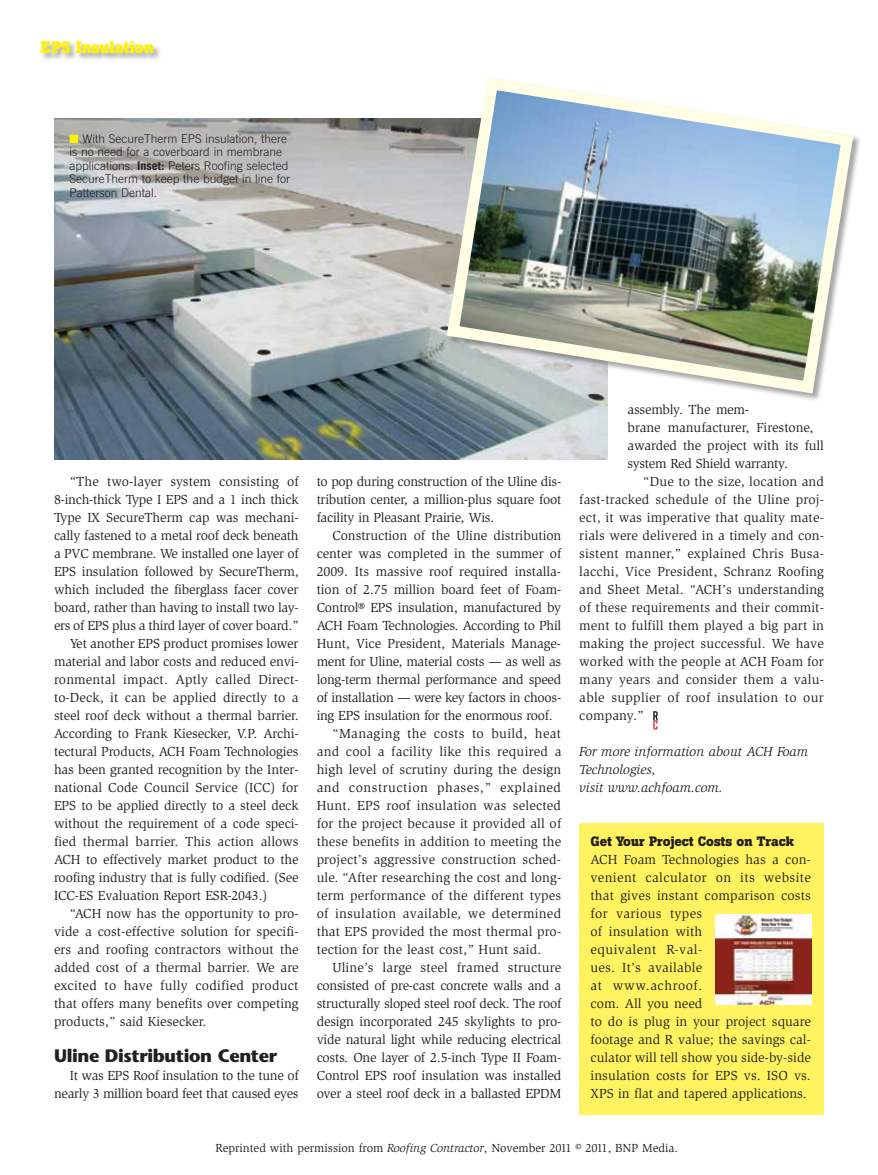
<style>
.page{position:relative;width:878px;height:1175px;background:#fff}
.page>*{position:absolute;margin:0;border:0;box-sizing:border-box;transform-origin:0 0}
.t1{font:700 18px "Stone Sans";letter-spacing:-.02em;color:#231f20}
.t2{font:700 16.5px "Boton";color:#fff200}
.t3{font:13.5px/18px "Slimbach";letter-spacing:-.005em;color:#231f20;text-align:justify}
.t4{font:13.5px "Slimbach";letter-spacing:.02em;color:#231f20}
.t5{font:italic 13.5px/18px "Slimbach";color:#231f20}
.t6{font:13.5px "Slimbach";letter-spacing:.015em;color:#231f20}
.t7{font:13.5px "Slimbach";letter-spacing:.04em;color:#231f20}
.t8{font:13.5px "Slimbach";letter-spacing:.025em;color:#231f20}
.t9{font:700 13.5px "Boton";color:#231f20}
.t10{font:300 12px/13.5px "Trade Gothic";color:#231f20}
.t11{font:12px "Slimbach";color:#231f20}
.s1{color:#fff200}
.s2{font-weight:700}
.s3{font-style:italic}
</style>
<div class="page">
<div style="left:41px;top:41px;width:122px;height:21px;background:#231f20;opacity:.4"></div>
<img style="left:54px;top:118px;width:553px;height:341px">
<img style="left:440px;top:78px;width:419px;height:322px">
<svg style="left:653px;top:711px;width:5px;height:18px"></svg>
<div style="left:579px;top:823px;width:245px;height:292px;background:#fff45f"></div>
<img style="left:716px;top:914px;width:95px;height:90px">
<p class="t2" style="left:40px;top:37px;width:115px">EPS Insulation</p>
<p class="t10" style="left:70px;top:131px;width:222px"><span class="s1">■</span> With SecureTherm EPS insulation, there is no need for a coverboard in membrane applications. <span class="s2">Inset:</span> Peters Roofing selected SecureTherm to keep the budget in line for Patterson Dental.</p>
<p class="t3" style="left:70px;top:473px;width:230px">“The two-layer system consisting of</p>
<p class="t3" style="left:54px;top:491px;width:246px">8-inch-thick Type I EPS and a 1 inch thick</p>
<p class="t3" style="left:54px;top:509px;width:246px">Type IX SecureTherm cap was mechani-</p>
<p class="t3" style="left:54px;top:527px;width:246px">cally fastened to a metal roof deck beneath</p>
<p class="t3" style="left:54px;top:545px;width:246px">a PVC membrane. We installed one layer of</p>
<p class="t3" style="left:54px;top:563px;width:246px">EPS insulation followed by SecureTherm,</p>
<p class="t3" style="left:54px;top:581px;width:246px">which included the fiberglass facer cover</p>
<p class="t3" style="left:54px;top:599px;width:246px">board, rather than having to install two lay-</p>
<p class="t3" style="left:54px;top:617px;width:246px">ers of EPS plus a third layer of cover board.”</p>
<p class="t3" style="left:70px;top:635px;width:230px">Yet another EPS product promises lower</p>
<p class="t3" style="left:54px;top:653px;width:246px">material and labor costs and reduced envi-</p>
<p class="t3" style="left:54px;top:671px;width:246px">ronmental impact. Aptly called Direct-</p>
<p class="t3" style="left:54px;top:689px;width:246px">to-Deck, it can be applied directly to a</p>
<p class="t3" style="left:54px;top:707px;width:246px">steel roof deck without a thermal barrier.</p>
<p class="t3" style="left:54px;top:725px;width:246px">According to Frank Kiesecker, V.P. Archi-</p>
<p class="t3" style="left:54px;top:743px;width:246px">tectural Products, ACH Foam Technologies</p>
<p class="t3" style="left:54px;top:761px;width:246px">has been granted recognition by the Inter-</p>
<p class="t3" style="left:54px;top:778px;width:246px">national Code Council Service (ICC) for</p>
<p class="t3" style="left:54px;top:796px;width:246px">EPS to be applied directly to a steel deck</p>
<p class="t3" style="left:54px;top:814px;width:246px">without the requirement of a code speci-</p>
<p class="t3" style="left:54px;top:832px;width:246px">fied thermal barrier. This action allows</p>
<p class="t3" style="left:54px;top:850px;width:246px">ACH to effectively market product to the</p>
<p class="t3" style="left:54px;top:868px;width:246px">roofing industry that is fully codified. (See</p>
<p class="t3" style="left:54px;top:886px;width:215px">ICC-ES Evaluation Report ESR-2043.)</p>
<p class="t3" style="left:70px;top:904px;width:230px">“ACH now has the opportunity to pro-</p>
<p class="t3" style="left:54px;top:922px;width:246px">vide a cost-effective solution for specifi-</p>
<p class="t3" style="left:54px;top:940px;width:246px">ers and roofing contractors without the</p>
<p class="t3" style="left:54px;top:958px;width:246px">added cost of a thermal barrier. We are</p>
<p class="t4" style="left:54px;top:978px;width:246px">excited to have fully codified product</p>
<p class="t3" style="left:54px;top:994px;width:246px">that offers many benefits over competing</p>
<p class="t3" style="left:54px;top:1012px;width:154px">products,” said Kiesecker.</p>
<h1 class="t1" style="left:54px;top:1045px;width:225px">Uline Distribution Center</h1>
<p class="t3" style="left:54px;top:1067px;width:246px;text-align:right">It was EPS Roof insulation to the tune of nearly 3 million board feet that caused eyes</p>
<p class="t3" style="left:316px;top:473px;width:246px">to pop during construction of the Uline dis&shy;tribution center, a million-plus square foot facility in Pleasant Prairie, Wis.</p>
<p class="t3" style="left:332px;top:527px;width:230px">Construction of the Uline distribution</p>
<p class="t3" style="left:316px;top:545px;width:246px">center was completed in the summer of</p>
<p class="t3" style="left:316px;top:563px;width:246px">2009. Its massive roof required installa-</p>
<p class="t3" style="left:316px;top:581px;width:246px">tion of 2.75 million board feet of Foam-</p>
<p class="t3" style="left:316px;top:599px;width:246px">Control® EPS insulation, manufactured by</p>
<p class="t3" style="left:316px;top:617px;width:246px">ACH Foam Technologies. According to Phil</p>
<p class="t3" style="left:316px;top:635px;width:246px">Hunt, Vice President, Materials Manage-</p>
<p class="t3" style="left:316px;top:653px;width:246px">ment for Uline, material costs — as well as</p>
<p class="t3" style="left:316px;top:671px;width:246px">long-term thermal performance and speed</p>
<p class="t3" style="left:316px;top:689px;width:246px">of installation — were key factors in choos-</p>
<p class="t3" style="left:316px;top:707px;width:237px">ing EPS insulation for the enormous roof.</p>
<p class="t8" style="left:332px;top:726px;width:230px">“Managing the costs to build, heat</p>
<p class="t4" style="left:316px;top:744px;width:246px">and cool a facility like this required a</p>
<p class="t3" style="left:316px;top:761px;width:246px">high level of scrutiny during the design</p>
<p class="t7" style="left:316px;top:780px;width:246px">and construction phases,” explained</p>
<p class="t6" style="left:316px;top:798px;width:246px">Hunt. EPS roof insulation was selected</p>
<p class="t3" style="left:316px;top:814px;width:246px">for the project because it provided all of</p>
<p class="t3" style="left:316px;top:832px;width:246px">these benefits in addition to meeting the</p>
<p class="t3" style="left:316px;top:850px;width:246px">project’s aggressive construction sched-</p>
<p class="t3" style="left:316px;top:868px;width:246px">ule. “After researching the cost and long-</p>
<p class="t3" style="left:316px;top:886px;width:246px">term performance of the different types</p>
<p class="t4" style="left:316px;top:906px;width:246px">of insulation available, we determined</p>
<p class="t3" style="left:316px;top:922px;width:246px">that EPS provided the most thermal pro-</p>
<p class="t3" style="left:316px;top:940px;width:226px">tection for the least cost,” Hunt said.</p>
<p class="t3" style="left:332px;top:958px;width:230px">Uline’s large steel framed structure</p>
<p class="t3" style="left:316px;top:976px;width:246px">consisted of pre-cast concrete walls and a</p>
<p class="t3" style="left:316px;top:994px;width:246px">structurally sloped steel roof deck. The roof</p>
<p class="t3" style="left:316px;top:1012px;width:246px">design incorporated 245 skylights to pro-</p>
<p class="t3" style="left:316px;top:1030px;width:246px">vide natural light while reducing electrical</p>
<p class="t3" style="left:316px;top:1048px;width:246px">costs. One layer of 2.5-inch Type II Foam-</p>
<p class="t3" style="left:316px;top:1066px;width:246px">Control EPS roof insulation was installed</p>
<p class="t3" style="left:316px;top:1084px;width:246px">over a steel roof deck in a ballasted EPDM</p>
<p class="t3" style="left:627px;top:400px;width:198px;text-align:left">assembly. The mem-<br>brane manufacturer, Firestone, awarded the project with its full system Red Shield warranty.</p>
<p class="t3" style="left:579px;top:472px;width:246px;text-indent:64px">“Due to the size, location and fast-tracked schedule of the Uline proj&shy;ect, it was imperative that quality mate&shy;rials were delivered in a timely and con&shy;sistent manner,” explained Chris Busa&shy;lacchi, Vice President, Schranz Roofing and Sheet Metal. “ACH’s understanding of these requirements and their commit&shy;ment to fulfill them played a big part in making the project successful. We have worked with the people at ACH Foam for many years and consider them a valu&shy;able supplier of roof insulation to our company.”</p>
<p class="t5" style="left:579px;top:742px;width:230px">For more information about ACH Foam<br>Technologies,<br>visit www.achfoam.com.</p>
<p class="t9" style="left:590px;top:833px;width:205px">Get Your Project Costs on Track</p>
<p class="t3" style="left:590px;top:851px;width:222px;text-align:left">ACH Foam Technologies has a con&shy;venient calculator on its website that gives instant comparison costs for various types<br>of insulation with<br>equivalent R-val-<br>ues. It’s available<br>at www.achroof.<br>com. All you need<br>to do is plug in your project square footage and R value; the savings cal&shy;culator will tell show you side-by-side insulation costs for EPS vs. ISO vs.<br>XPS in flat and tapered applications.</p>
<p class="t11" style="left:216px;top:1141px;width:464px">Reprinted with permission from <span class="s3">Roofing Contractor</span>, November 2011 © 2011, BNP Media.</p>
</div>
